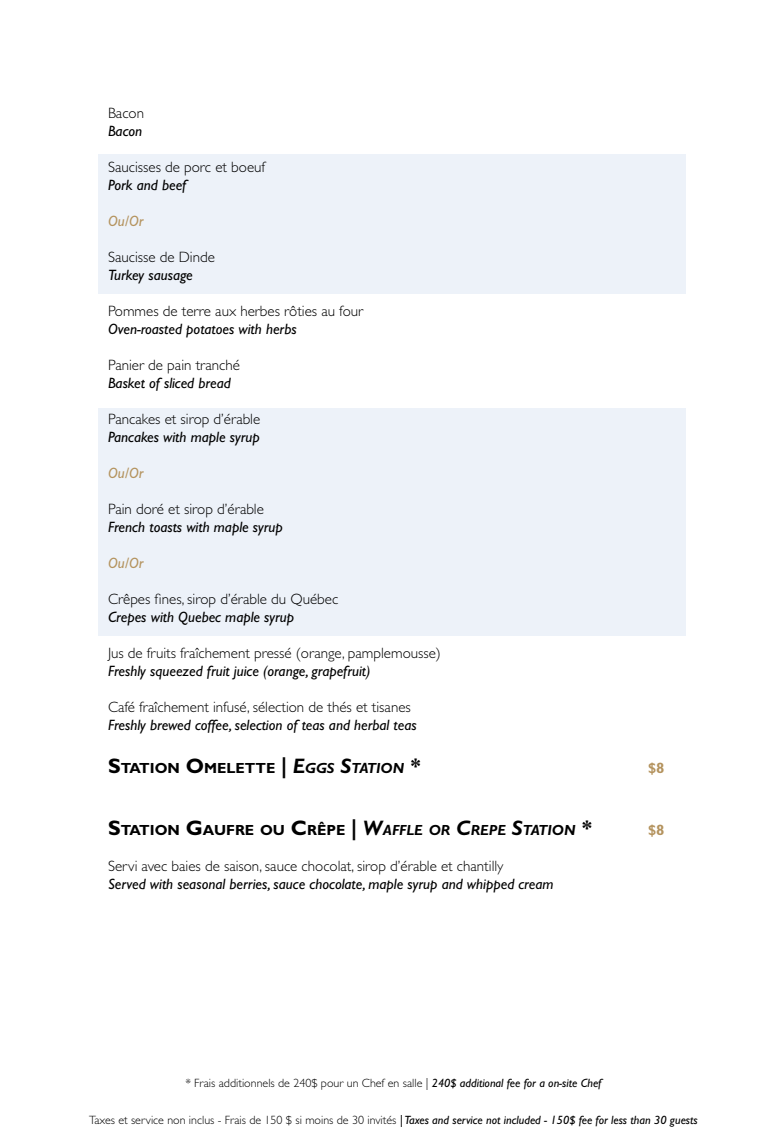
<style>
.page{position:relative;width:783px;height:1134px;background:#fff}
.page>*{position:absolute;margin:0;border:0;box-sizing:border-box;transform-origin:0 0}
.t1{font:300 15px "Gill Sans Std";color:#000}
.t2{font:italic 15px "Gill Sans Std";color:#000}
.t3{font:italic 15px "Gill Sans Std";color:#b4935e}
.t4{font:700 15px "Gill Sans Std";color:#b4935e}
.t5{font:700 14.7px "Gill Sans Std";color:#000}
.t6{font:italic 12px "Gill Sans Std";color:#000}
.t7{font:300 12px "Gill Sans Std";color:#000}
.s1{font-size:21px}
.s2{font-style:italic;font-size:21px}
.s3{font-style:italic}
.s4{font-weight:400;font-style:italic}
.s5{font-weight:300;font-style:normal}
</style>
<div class="page">
<div style="left:98px;top:408px;width:587px;height:228px;background:#edf2f9"></div>
<div style="left:98px;top:154px;width:587px;height:140px;background:#edf2f9"></div>
<p class="t1" style="left:108px;top:105px;width:38px">Bacon</p>
<p class="t2" style="left:108px;top:123px;width:36px">Bacon</p>
<p class="t1" style="left:108px;top:159px;width:159px">Saucisses de porc et boeuf</p>
<p class="t2" style="left:108px;top:177px;width:80px">Pork and beef</p>
<p class="t3" style="left:108px;top:213px;width:37px">Ou/Or</p>
<p class="t1" style="left:108px;top:249px;width:108px">Saucisse de Dinde</p>
<p class="t2" style="left:108px;top:267px;width:86px">Turkey sausage</p>
<p class="t1" style="left:108px;top:303px;width:257px">Pommes de terre aux herbes rôties au four</p>
<p class="t2" style="left:108px;top:321px;width:190px">Oven-roasted potatoes with herbs</p>
<p class="t1" style="left:108px;top:357px;width:134px">Panier de pain tranché</p>
<p class="t2" style="left:108px;top:375px;width:124px">Basket of sliced bread</p>
<p class="t1" style="left:108px;top:411px;width:154px">Pancakes et sirop d’érable</p>
<p class="t2" style="left:108px;top:429px;width:153px">Pancakes with maple syrup</p>
<p class="t3" style="left:108px;top:465px;width:37px">Ou/Or</p>
<p class="t1" style="left:108px;top:501px;width:157px">Pain doré et sirop d’érable</p>
<p class="t2" style="left:108px;top:519px;width:176px">French toasts with maple syrup</p>
<p class="t3" style="left:108px;top:555px;width:37px">Ou/Or</p>
<p class="t1" style="left:108px;top:591px;width:232px">Crêpes fines, sirop d’érable du Québec</p>
<p class="t2" style="left:108px;top:609px;width:188px">Crepes with Quebec maple syrup</p>
<p class="t1" style="left:108px;top:645px;width:334px">Jus de fruits fraîchement pressé (orange, pamplemousse)</p>
<p class="t2" style="left:108px;top:663px;width:264px">Freshly squeezed fruit juice (orange, grapefruit)</p>
<p class="t1" style="left:108px;top:699px;width:304px">Café fraîchement infusé, sélection de thés et tisanes</p>
<p class="t2" style="left:108px;top:717px;width:310px">Freshly brewed coffee, selection of teas and herbal teas</p>
<p class="t5" style="left:108px;top:760px;width:314px"><span class="s1">S</span>TATION <span class="s1">O</span>MELETTE <span class="s1">|</span> <span class="s2">E</span><span class="s3">GGS</span> <span class="s2">S</span><span class="s3">TATION</span> <span class="s2">*</span></p>
<p class="t4" style="left:648px;top:759px;width:18px">$8</p>
<p class="t5" style="left:108px;top:821px;width:485px"><span class="s1">S</span>TATION <span class="s1">G</span>AUFRE OU <span class="s1">C</span>RÊPE <span class="s1">|</span> <span class="s2">W</span><span class="s3">AFFLE OR</span> <span class="s2">C</span><span class="s3">REPE</span> <span class="s2">S</span><span class="s3">TATION</span> <span class="s2">*</span></p>
<p class="t4" style="left:648px;top:821px;width:18px">$8</p>
<p class="t1" style="left:108px;top:857px;width:397px">Servi avec baies de saison, sauce chocolat, sirop d’érable et chantilly</p>
<p class="t2" style="left:108px;top:875px;width:447px">Served with seasonal berries, sauce chocolate, maple syrup and whipped cream</p>
<p class="t7" style="left:185px;top:1076px;width:418px">* Frais additionnels de 240$ pour un Chef en salle | <span class="s4">240$ additional fee for a on-site Chef</span></p>
<p class="t6" style="left:89px;top:1113px;width:610px"><span class="s5">Taxes et service non inclus - Frais de 150 $ si moins de 30 invités</span> | Taxes and service not included - 150$ fee for less than 30 guests</p>
</div>
